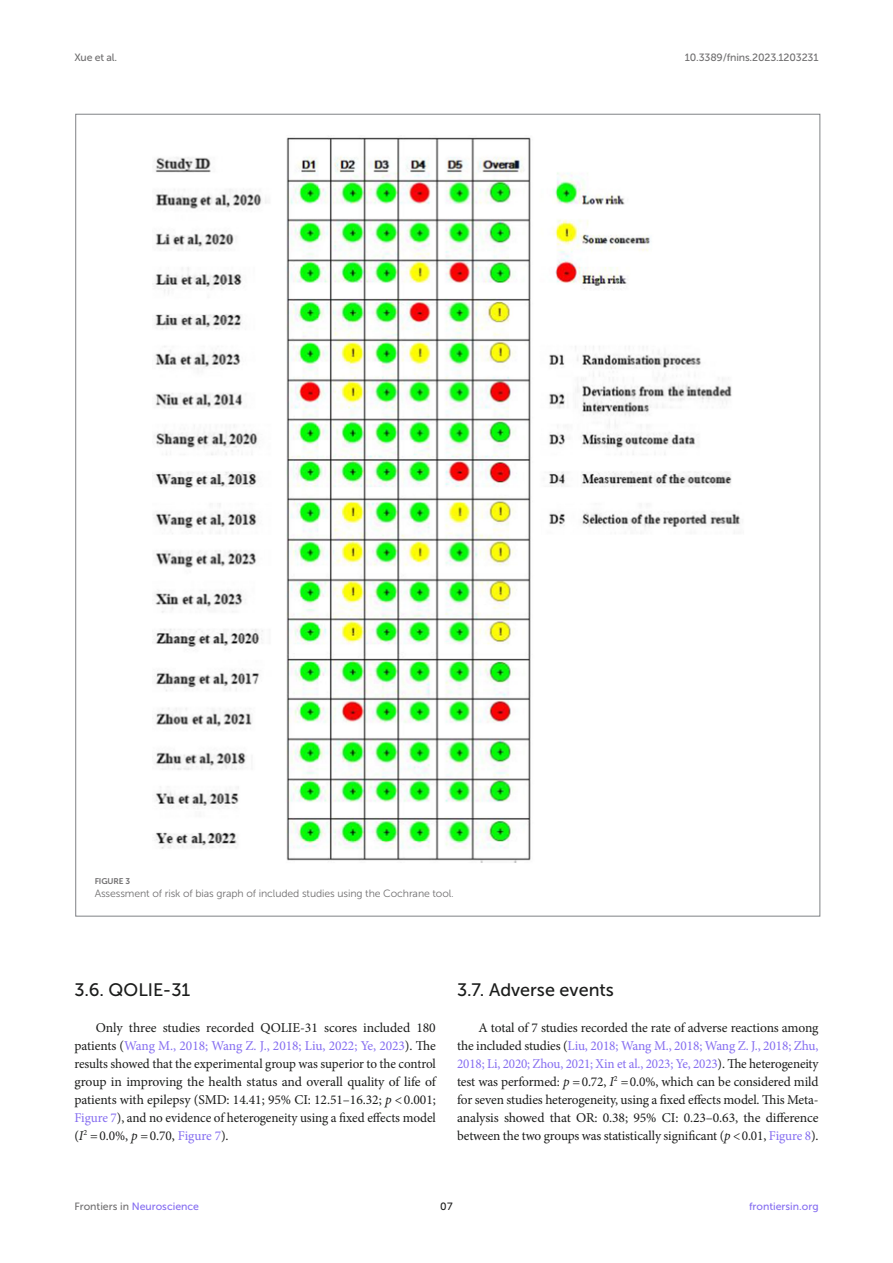
<style>
.page{position:relative;width:893px;height:1263px;background:#fff}
.page>*{position:absolute;margin:0;border:0;box-sizing:border-box;transform-origin:0 0}
.HEAD_2{font:18px "Museo Sans 500";color:#1b1c1b}
.TEXT_FLUSH{font:13.5px/18px "Minion Pro";letter-spacing:-.01em;color:#1b1c1b;text-align:justify}
.FIG_LEG{font:10.5px "Museo Sans 300";letter-spacing:-.01em;color:#706f70}
.t1{font:10.5px "Museo Sans 500";color:#856df0}
.t2{font:10.5px "Museo Sans 500";letter-spacing:-.015em;color:#706f70}
.t3{font:10.5px "Museo Sans 500";color:#1b1c1b}
.FIG_HD{font:8.25px "Museo Sans 700";letter-spacing:-.01em;color:#706f70}
.s1{color:#856df0}
.s2{font-style:italic}
.s3{color:#706f70}
</style>
<div class="page">
<img style="left:152px;top:137px;width:588px;height:726px">
<p class="t2" style="left:74px;top:51px;width:44px">Xue et al.</p>
<p class="t2" style="left:685px;top:51px;width:135px">10.3389/fnins.2023.1203231</p>
<p class="FIG_HD" style="left:95px;top:876px;width:37px">FIGURE 3</p>
<p class="FIG_LEG" style="left:95px;top:888px;width:361px">Assessment of risk of bias graph of included studies using the Cochrane tool.</p>
<p class="HEAD_2" style="left:74px;top:980px;width:117px">3.6. QOLIE-31</p>
<p class="TEXT_FLUSH" style="left:74px;top:1019px;width:363px;text-indent:21px">Only three studies recorded QOLIE-31 scores included 180 patients (<span class="s1">Wang M., 2018; Wang Z. J., 2018; Liu, 2022; Ye, 2023</span>). The results showed that the experimental group was superior to the control group in improving the health status and overall quality of life of patients with epilepsy (SMD: 14.41; 95% CI: 12.51–16.32; <span class="s2">p</span> &lt;0.001; <span class="s1">Figure 7</span>), and no evidence of heterogeneity using a fixed effects model (<span class="s2">I</span><sup>2</sup> =0.0%, <span class="s2">p</span> =0.70, <span class="s1">Figure 7</span>).</p>
<p class="HEAD_2" style="left:457px;top:980px;width:158px">3.7. Adverse events</p>
<p class="TEXT_FLUSH" style="left:457px;top:1019px;width:363px;text-indent:21px">A total of 7 studies recorded the rate of adverse reactions among the included studies (<span class="s1">Liu, 2018; Wang M., 2018; Wang Z. J., 2018; Zhu, 2018; Li, 2020; Zhou, 2021; Xin et al., 2023; Ye, 2023</span>). The heterogeneity test was performed: <span class="s2">p</span> =0.72, <span class="s2">I</span><sup>2</sup> =0.0%, which can be considered mild for seven studies heterogeneity, using a fixed effects model. This Meta&shy;analysis showed that OR: 0.38; 95% CI: 0.23–0.63, the difference between the two groups was statistically significant (<span class="s2">p</span> &lt;0.01, <span class="s1">Figure 8</span>).</p>
<p class="t1" style="left:74px;top:1200px;width:126px"><span class="s3">Frontiers in</span> Neuroscience</p>
<p class="t3" style="left:440px;top:1200px;width:14px">07</p>
<p class="t1" style="left:749px;top:1200px;width:71px">frontiersin.org</p>
</div>
